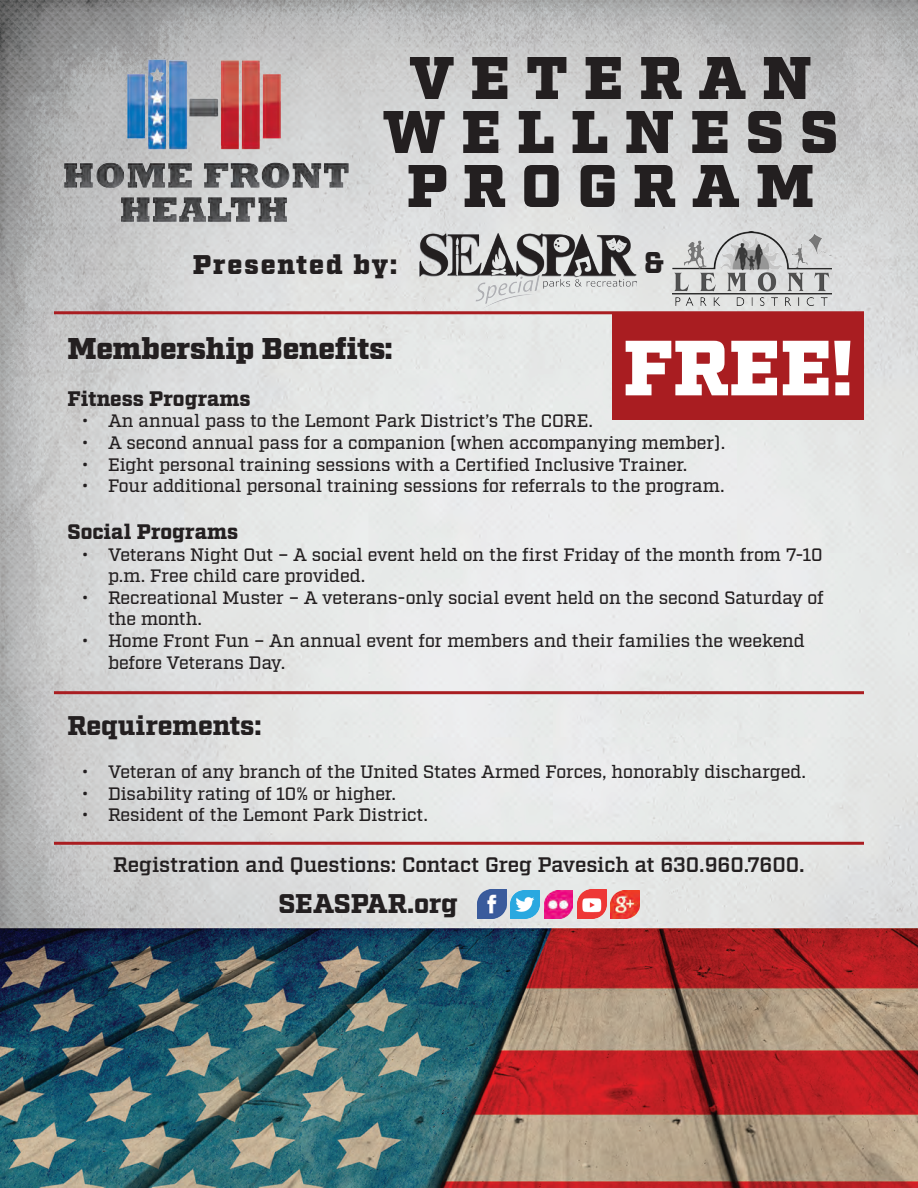
<style>
.page{position:relative;width:918px;height:1188px;background:#fff}
.page>*{position:absolute;margin:0;border:0;box-sizing:border-box;transform-origin:0 0}
.t1{font:900 78px "Factoria";color:#fff}
.t2{font:900 60px/54px "Factoria";letter-spacing:.27em;color:#231f20;text-align:center}
.t3{font:900 30px "Factoria";letter-spacing:-.01em;color:#231f20}
.t4{font:900 30px "Factoria";color:#231f20}
.t5{font:900 27px "Factoria";letter-spacing:-.01em;color:#231f20}
.t6{font:900 27px "Factoria";letter-spacing:.065em;color:#231f20}
.t7{font:600 21px "Factoria";letter-spacing:-.01em;color:#231f20}
.t8{font:900 21px "Factoria";color:#231f20}
.t9{font:500 18px/21.6px "Factoria";letter-spacing:-.01em;color:#231f20}
</style>
<div class="page">
<img style="left:0;top:0;width:918px;height:1188px">
<img style="left:417px;top:233px;width:219px;height:77px">
<hr style="left:54px;top:311px;width:810px;height:3px;background:#a91d21">
<hr style="left:54px;top:691px;width:810px;height:3px;background:#a91d21">
<hr style="left:54px;top:842px;width:810px;height:3px;background:#a91d21">
<div style="left:612px;top:313px;width:252px;height:106px;background:#a91d21"></div>
<img style="left:478px;top:890px;width:28px;height:29px">
<img style="left:511px;top:890px;width:28px;height:29px">
<img style="left:544px;top:890px;width:29px;height:29px">
<img style="left:577px;top:890px;width:29px;height:29px">
<img style="left:611px;top:890px;width:28px;height:29px">
<img style="left:673px;top:232px;width:159px;height:74px">
<img style="left:54px;top:54px;width:303px;height:175px">
<p class="t2" style="left:383px;top:55px;width:457px">VETERAN<br>WELLNESS<br>PROGRAM</p>
<p class="t6" style="left:193px;top:249px;width:206px">Presented by:</p>
<p class="t4" style="left:644px;top:244px;width:22px">&amp;</p>
<p class="t3" style="left:68px;top:331px;width:327px">Membership Benefits:</p>
<p class="t8" style="left:68px;top:386px;width:185px">Fitness Programs</p>
<p class="t9" style="left:81px;top:411px;width:514px">• An annual pass to the Lemont Park District’s The CORE.</p>
<p class="t9" style="left:81px;top:433px;width:646px">• A second annual pass for a companion (when accompanying member).</p>
<p class="t9" style="left:81px;top:454px;width:608px">• Eight personal training sessions with a Certified Inclusive Trainer.</p>
<p class="t9" style="left:81px;top:476px;width:645px">• Four additional personal training sessions for referrals to the program.</p>
<p class="t8" style="left:68px;top:519px;width:172px">Social Programs</p>
<p class="t9" style="left:108px;top:544px;width:716px;text-indent:-27px">• Veterans Night Out – A social event held on the first Friday of the month from 7-10 p.m. Free child care provided.</p>
<p class="t9" style="left:108px;top:587px;width:717px;text-indent:-27px">• Recreational Muster – A veterans-only social event held on the second Saturday of the month.</p>
<p class="t9" style="left:108px;top:631px;width:698px;text-indent:-27px">• Home Front Fun – An annual event for members and their families the weekend before Veterans Day.</p>
<p class="t1" style="left:623px;top:321px;width:231px">FREE!</p>
<p class="t5" style="left:68px;top:709px;width:196px">Requirements:</p>
<p class="t9" style="left:81px;top:762px;width:727px">• Veteran of any branch of the United States Armed Forces, honorably discharged.</p>
<p class="t9" style="left:81px;top:783px;width:317px">• Disability rating of 10% or higher.</p>
<p class="t9" style="left:81px;top:805px;width:349px">• Resident of the Lemont Park District.</p>
<p class="t7" style="left:113px;top:853px;width:693px">Registration and Questions: Contact Greg Pavesich at 630.960.7600.</p>
<p class="t5" style="left:279px;top:887px;width:181px">SEASPAR.org</p>
</div>
